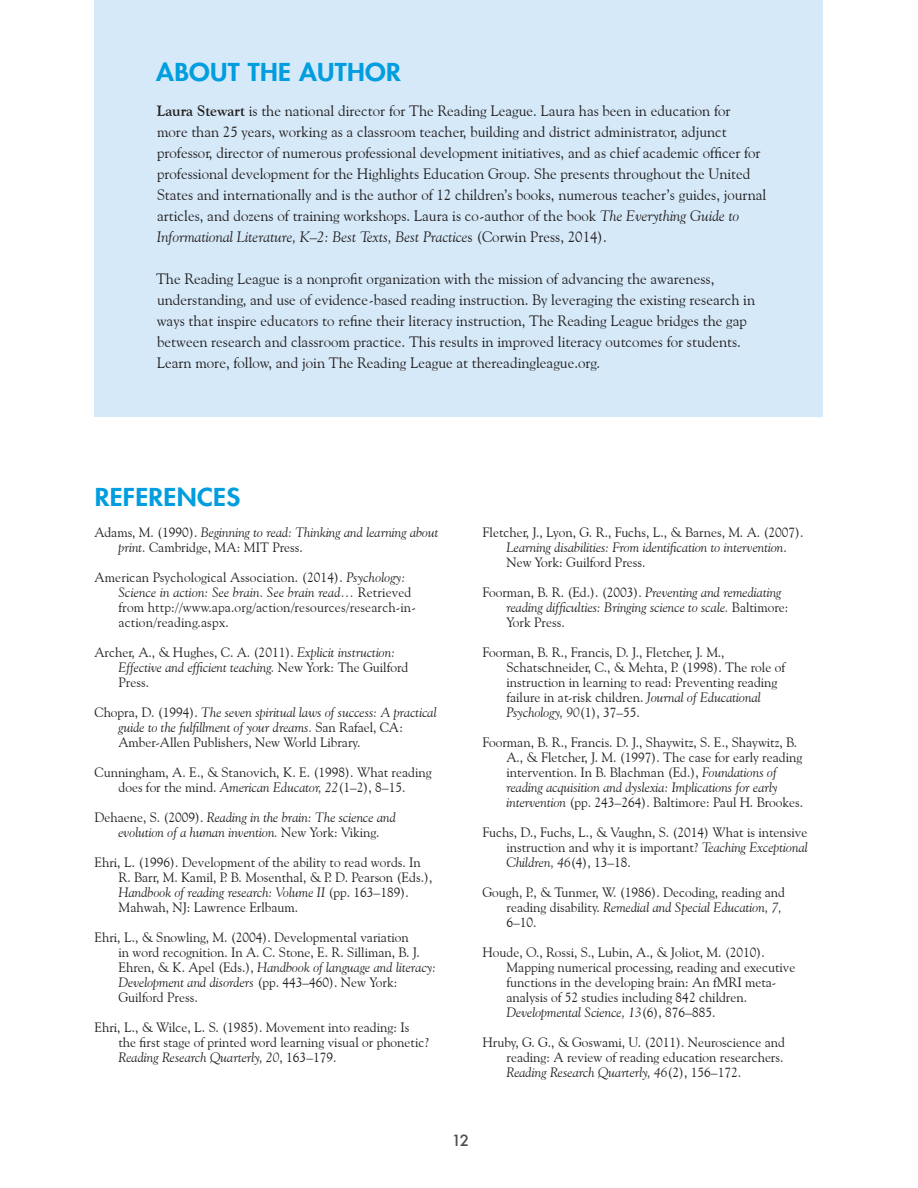
<style>
.page{position:relative;width:918px;height:1188px;background:#fff}
.page>*{position:absolute;margin:0;border:0;box-sizing:border-box;transform-origin:0 0}
.t1{font:800 24px "Futura Std";letter-spacing:.01em;color:#009ddf;scale:1.1 1}
.t2{font:15px/21px "Goudy Old Style BT";color:#231f20}
.t3{font:500 15px "Futura";color:#4d4d4f}
.t4{font:13.5px/15px "Goudy Old Style BT";color:#231f20}
.t5{font:italic 13.5px/15px "Goudy Old Style BT";color:#231f20}
.s1{font-weight:700}
.s2{font-style:italic}
.s3{font-style:normal}
</style>
<div class="page">
<div style="left:94px;top:0;width:730px;height:416px;background:#d6e9f8"></div>
<h1 class="t1" style="left:156px;top:57px;width:224px">ABOUT THE AUTHOR</h1>
<p class="t2" style="left:157px;top:100px;width:611px"><span class="s1">Laura Stewart</span> is the national director for The Reading League. Laura has been in education for<br>more than 25 years, working as a classroom teacher, building and district administrator, adjunct professor, director of numerous professional development initiatives, and as chief academic officer for professional development for the Highlights Education Group. She presents throughout the United States and internationally and is the author of 12 children’s books, numerous teacher’s guides, journal articles, and dozens of training workshops. Laura is co-author of the book <span class="s2">The Everything Guide to Informational Literature, K–2: Best Texts, Best Practice</span>s (Corwin Press, 2014).</p>
<p class="t2" style="left:156px;top:268px;width:601px">The Reading League is a nonprofit organization with the mission of advancing the awareness, understanding, and use of evidence-based reading instruction. By leveraging the existing research in ways that inspire educators to refine their literacy instruction, The Reading League bridges the gap between research and classroom practice. This results in improved literacy outcomes for students.<br>Learn more, follow, and join The Reading League at thereadingleague.org.</p>
<h1 class="t1" style="left:95px;top:481px;width:134px">REFERENCES</h1>
<p class="t5" style="left:119px;top:525px;width:321px;text-indent:-24px"><span class="s3">Adams, M. (1990).</span> Beginning to read: Thinking and learning about print. <span class="s3">Cambridge, MA: MIT Press.</span></p>
<p class="t4" style="left:119px;top:570px;width:299px;text-indent:-24px">American Psychological Association. (2014). <span class="s2">Psychology:<br>Science in action: See brain. See brain read…</span> Retrieved from http://www.apa.org/action/resources/research-in&shy;action/reading.aspx.</p>
<p class="t4" style="left:119px;top:645px;width:292px;text-indent:-24px">Archer, A., &amp; Hughes, C. A. (2011). <span class="s2">Explicit instruction:<br>Effective and efficient teaching.</span> New York: The Guilford<br>Press.</p>
<p class="t5" style="left:119px;top:705px;width:320px;text-indent:-24px"><span class="s3">Chopra, D. (1994).</span> The seven spiritual laws of success: A practical guide to the fulfillment of your dreams. <span class="s3">San Rafael, CA:<br>Amber-Allen Publishers, New World Library.</span></p>
<p class="t4" style="left:95px;top:765px;width:339px;text-align:center">Cunningham, A. E., &amp; Stanovich, K. E. (1998). What reading does for the mind. <span class="s2">American Educator, 22</span>(1–2), 8–15.</p>
<p class="t5" style="left:95px;top:810px;width:303px;text-align:center"><span class="s3">Dehaene, S. (2009).</span> Reading in the brain: The science and evolution of a human invention. <span class="s3">New York: Viking.</span></p>
<p class="t4" style="left:119px;top:855px;width:315px;text-indent:-24px">Ehri, L. (1996). Development of the ability to read words. In R. Barr, M. Kamil, P. B. Mosenthal, &amp; P. D. Pearson (Eds.), <span class="s2">Handbook of reading research: Volume II</span> (pp. 163–189).<br>Mahwah, NJ: Lawrence Erlbaum.</p>
<p class="t4" style="left:119px;top:930px;width:319px;text-indent:-24px">Ehri, L., &amp; Snowling, M. (2004). Developmental variation<br>in word recognition. In A. C. Stone, E. R. Silliman, B. J.<br>Ehren, &amp; K. Apel (Eds.), <span class="s2">Handbook of language and literacy:<br>Development and disorders</span> (pp. 443–460). New York:<br>Guilford Press.</p>
<p class="t4" style="left:119px;top:1020px;width:312px;text-indent:-24px">Ehri, L., &amp; Wilce, L. S. (1985). Movement into reading: Is the first stage of printed word learning visual or phonetic?<br><span class="s2">Reading Research Quarterly, 20</span>, 163–179.</p>
<p class="t4" style="left:506px;top:525px;width:299px;text-indent:-24px">Fletcher, J., Lyon, G. R., Fuchs, L., &amp; Barnes, M. A. (2007).<br><span class="s2">Learning disabilities: From identification to intervention</span>.<br>New York: Guilford Press.</p>
<p class="t5" style="left:506px;top:585px;width:284px;text-indent:-24px"><span class="s3">Foorman, B. R. (Ed.). (2003).</span> Preventing and remediating reading difficulties: Bringing science to scale. <span class="s3">Baltimore:<br>York Press.</span></p>
<p class="t4" style="left:506px;top:645px;width:280px;text-indent:-24px">Foorman, B. R., Francis, D. J., Fletcher, J. M., Schatschneider, C., &amp; Mehta, P. (1998). The role of instruction in learning to read: Preventing reading failure in at-risk children. <span class="s2">Journal of Educational Psychology, 90</span>(1), 37–55.</p>
<p class="t4" style="left:506px;top:735px;width:298px;text-indent:-24px">Foorman, B. R., Francis. D. J., Shaywitz, S. E., Shaywitz, B.<br>A., &amp; Fletcher, J. M. (1997). The case for early reading intervention. In B. Blachman (Ed.), <span class="s2">Foundations of reading acquisition and dyslexia: Implications for early intervention</span> (pp. 243–264). Baltimore: Paul H. Brookes.</p>
<p class="t4" style="left:506px;top:825px;width:303px;text-align:justify;text-indent:-24px">Fuchs, D., Fuchs, L., &amp; Vaughn, S. (2014) What is intensive instruction and why it is important? <span class="s2">Teaching Exceptional Children, 46</span>(4), 13–18.</p>
<p class="t4" style="left:506px;top:885px;width:280px;text-indent:-24px">Gough, P., &amp; Tunmer, W. (1986). Decoding, reading and reading disability. <span class="s2">Remedial and Special Education, 7,<br></span>6–10.</p>
<p class="t4" style="left:506px;top:945px;width:291px;text-indent:-24px">Houde, O., Rossi, S., Lubin, A., &amp; Joliot, M. (2010).<br>Mapping numerical processing, reading and executive functions in the developing brain: An fMRI meta&shy;analysis of 52 studies including 842 children.<br><span class="s2">Developmental Science, 13</span>(6), 876–885.</p>
<p class="t4" style="left:506px;top:1035px;width:280px;text-align:justify;text-indent:-24px">Hruby, G. G., &amp; Goswami, U. (2011). Neuroscience and reading: A review of reading education researchers.<br><span class="s2">Reading Research Quarterly, 46</span>(2), 156–172.</p>
<p class="t3" style="left:452px;top:1131px;width:19px">12</p>
</div>
